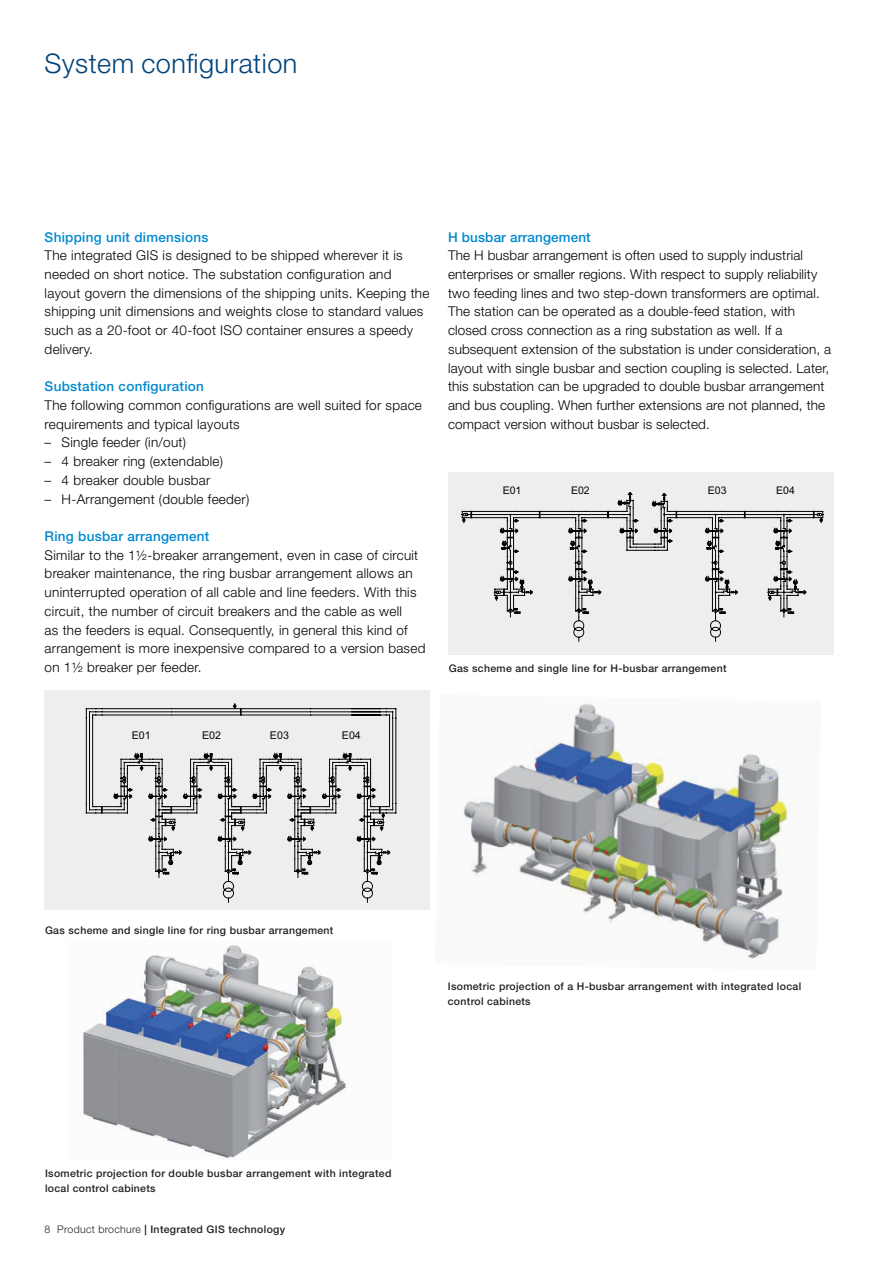
<style>
.page{position:relative;width:893px;height:1263px;background:#fff}
.page>*{position:absolute;margin:0;border:0;box-sizing:border-box;transform-origin:0 0}
.t1{font:300 27px "Helvetica Neue LT Std";letter-spacing:.02em;color:#004279}
.t2{font:300 13.5px/18.8px "Helvetica Neue LT Std";letter-spacing:.02em;color:#000}
.t3{font:500 13.5px "Helvetica Neue LT Std";letter-spacing:.02em;color:#0089cf}
.t4{font:10.65px "Arial";color:#040503}
.t5{font:500 10.5px/15px "Helvetica Neue";letter-spacing:.03em;color:#231f20}
.t6{font:500 10.5px "Helvetica Neue LT Std";letter-spacing:.03em;color:#231f20}
.t7{font:10.5px "Arial";color:#040503}
.s1{font-weight:300}
</style>
<div class="page">
<img style="left:80px;top:945px;width:267px;height:215px">
<img style="left:463px;top:703px;width:329px;height:259px">
<div style="left:44px;top:690px;width:386px;height:220px;background:#eeeeef"></div>
<div style="left:448px;top:472px;width:385px;height:183px;background:#eeeeef"></div>
<svg style="left:85px;top:703px;width:312px;height:175px"></svg>
<svg style="left:461px;top:492px;width:363px;height:149px"></svg>
<h1 class="t1" style="left:45px;top:47px;width:254px">System configuration</h1>
<p class="t3" style="left:45px;top:229px;width:165px">Shipping unit dimensions</p>
<p class="t2" style="left:45px;top:246px;width:386px">The integrated GIS is designed to be shipped wherever it is needed on short notice. The substation configuration and layout govern the dimensions of the shipping units. Keeping the shipping unit dimensions and weights close to standard values such as a 20-foot or 40-foot ISO container ensures a speedy delivery.</p>
<p class="t3" style="left:45px;top:378px;width:161px">Substation configuration</p>
<p class="t2" style="left:45px;top:395px;width:379px">The following common configurations are well suited for space requirements and typical layouts</p>
<p class="t2" style="left:45px;top:433px;width:143px">– Single feeder (in/out)</p>
<p class="t2" style="left:45px;top:452px;width:180px">– 4 breaker ring (extendable)</p>
<p class="t2" style="left:45px;top:470px;width:167px">– 4 breaker double busbar</p>
<p class="t2" style="left:45px;top:489px;width:206px">– H-Arrangement (double feeder)</p>
<p class="t3" style="left:45px;top:528px;width:166px">Ring busbar arrangement</p>
<p class="t2" style="left:45px;top:545px;width:382px">Similar to the 1½-breaker arrangement, even in case of circuit breaker maintenance, the ring busbar arrangement allows an uninterrupted operation of all cable and line feeders. With this circuit, the number of circuit breakers and the cable as well<br>as the feeders is equal. Consequently, in general this kind of arrangement is more inexpensive compared to a version based on 1½ breaker per feeder.</p>
<p class="t3" style="left:448px;top:229px;width:144px">H busbar arrangement</p>
<p class="t2" style="left:448px;top:246px;width:385px">The H busbar arrangement is often used to supply industrial enterprises or smaller regions. With respect to supply reliability two feeding lines and two step-down transformers are optimal.<br>The station can be operated as a double-feed station, with closed cross connection as a ring substation as well. If a subsequent extension of the substation is under consideration, a layout with single busbar and section coupling is selected. Later, this substation can be upgraded to double busbar arrangement and bus coupling. When further extensions are not planned, the compact version without busbar is selected.</p>
<p class="t7" style="left:503px;top:484px;width:20px">E01</p>
<p class="t7" style="left:571px;top:484px;width:20px">E02</p>
<p class="t7" style="left:708px;top:484px;width:20px">E03</p>
<p class="t7" style="left:776px;top:484px;width:20px">E04</p>
<p class="t5" style="left:449px;top:660px;width:279px">Gas scheme and single line for H-busbar arrangement</p>
<p class="t4" style="left:132px;top:729px;width:20px">E01</p>
<p class="t4" style="left:202px;top:729px;width:20px">E02</p>
<p class="t4" style="left:270px;top:729px;width:20px">E03</p>
<p class="t4" style="left:342px;top:729px;width:20px">E04</p>
<p class="t5" style="left:45px;top:922px;width:290px">Gas scheme and single line for ring busbar arrangement</p>
<p class="t5" style="left:448px;top:979px;width:355px">Isometric projection of a H-busbar arrangement with integrated local control cabinets</p>
<p class="t5" style="left:45px;top:1166px;width:348px">Isometric projection for double busbar arrangement with integrated local control cabinets</p>
<p class="t6" style="left:45px;top:1223px;width:242px"><span class="s1">8 Product brochure</span> | Integrated GIS technology</p>
</div>
